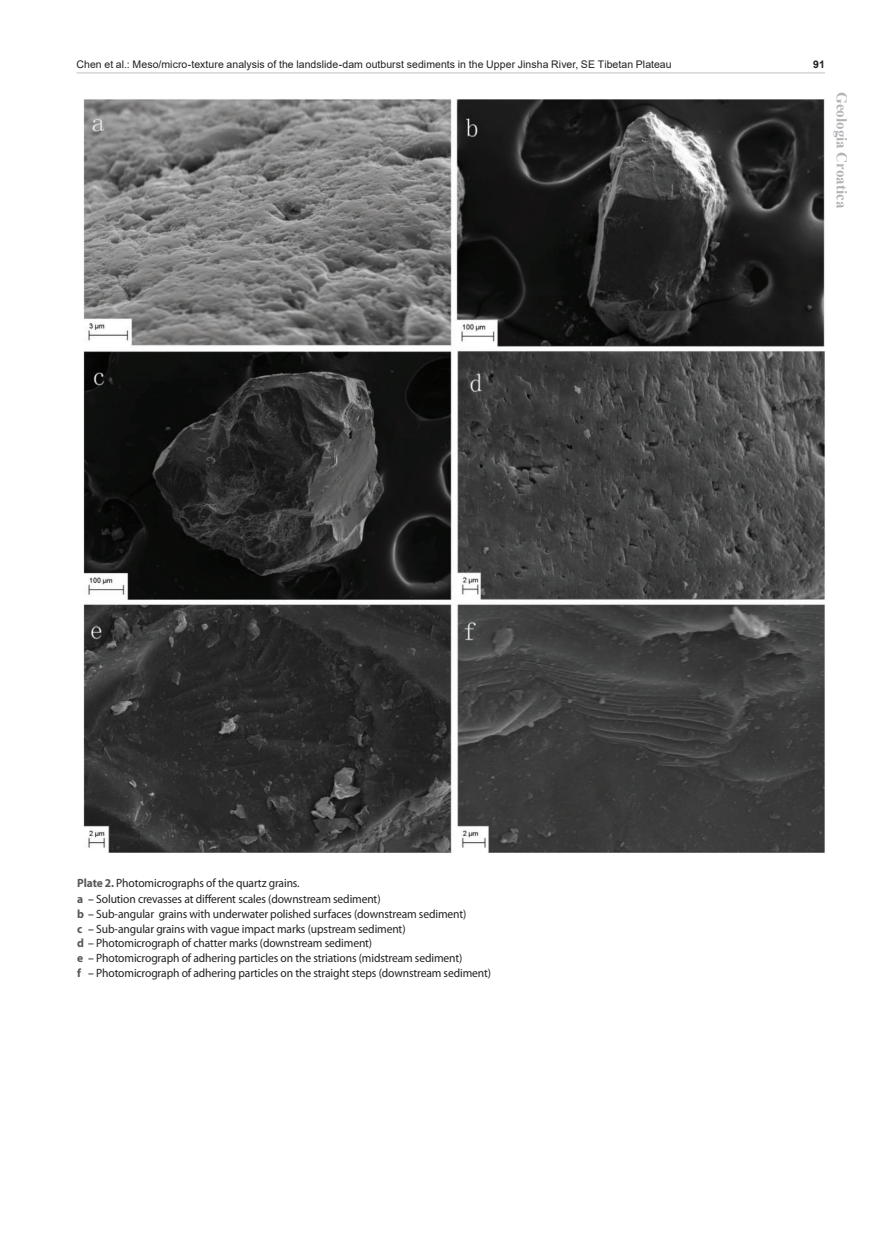
<style>
.page{position:relative;width:893px;height:1234px;background:#fff}
.page>*{position:absolute;margin:0;border:0;box-sizing:border-box;transform-origin:0 0}
.t1{font:700 15px "Times New Roman";color:#b2b3b7}
.t2{font:12px/14.7px "Myriad Pro";letter-spacing:-.01em;color:#231f20;scale:.96 1}
.t3{font:10.5px "Arial";letter-spacing:.005em;color:#231f20}
.t4{font:700 10.5px "Arial";color:#231f20}
.s1{font-weight:700;color:#57585a}
.s2{color:#040503}
</style>
<div class="page">
<hr style="left:77px;top:72px;width:748px;height:1px;background:#c7c8ca">
<img style="left:83px;top:99px;width:742px;height:754px">
<p class="t3" style="left:77px;top:57px;width:597px">Chen et al.: Meso/micro-texture analysis of the landslide-dam outburst sediments in the Upper Jinsha River, SE Tibetan Plateau</p>
<p class="t4" style="left:813px;top:57px;width:13px">91</p>
<p class="t1" style="left:853px;top:92px;width:118px;rotate:90deg">Geologia Croatica</p>
<p class="t2" style="left:77px;top:874px;width:318px;line-height:16.2px"><span class="s1">Plate 2.</span> Photomicrographs of the quartz grains.<br><span class="s1">a</span> <span class="s2">–</span> Solution crevasses at different scales (downstream sediment)</p>
<p class="t2" style="left:77px;top:906px;width:433px"><span class="s1">b</span> <span class="s2">–</span> Sub-angular grains with underwater polished surfaces (downstream sediment)<br><span class="s1">c</span> <span class="s2">–</span> Sub-angular grains with vague impact marks (upstream sediment)<br><span class="s1">d</span> <span class="s2">–</span> Photomicrograph of chatter marks (downstream sediment)<br><span class="s1">e</span> <span class="s2">–</span> Photomicrograph of adhering particles on the striations (midstream sediment)<br><span class="s1">f</span> <span class="s2">–</span> Photomicrograph of adhering particles on the straight steps (downstream sediment)</p>
</div>
